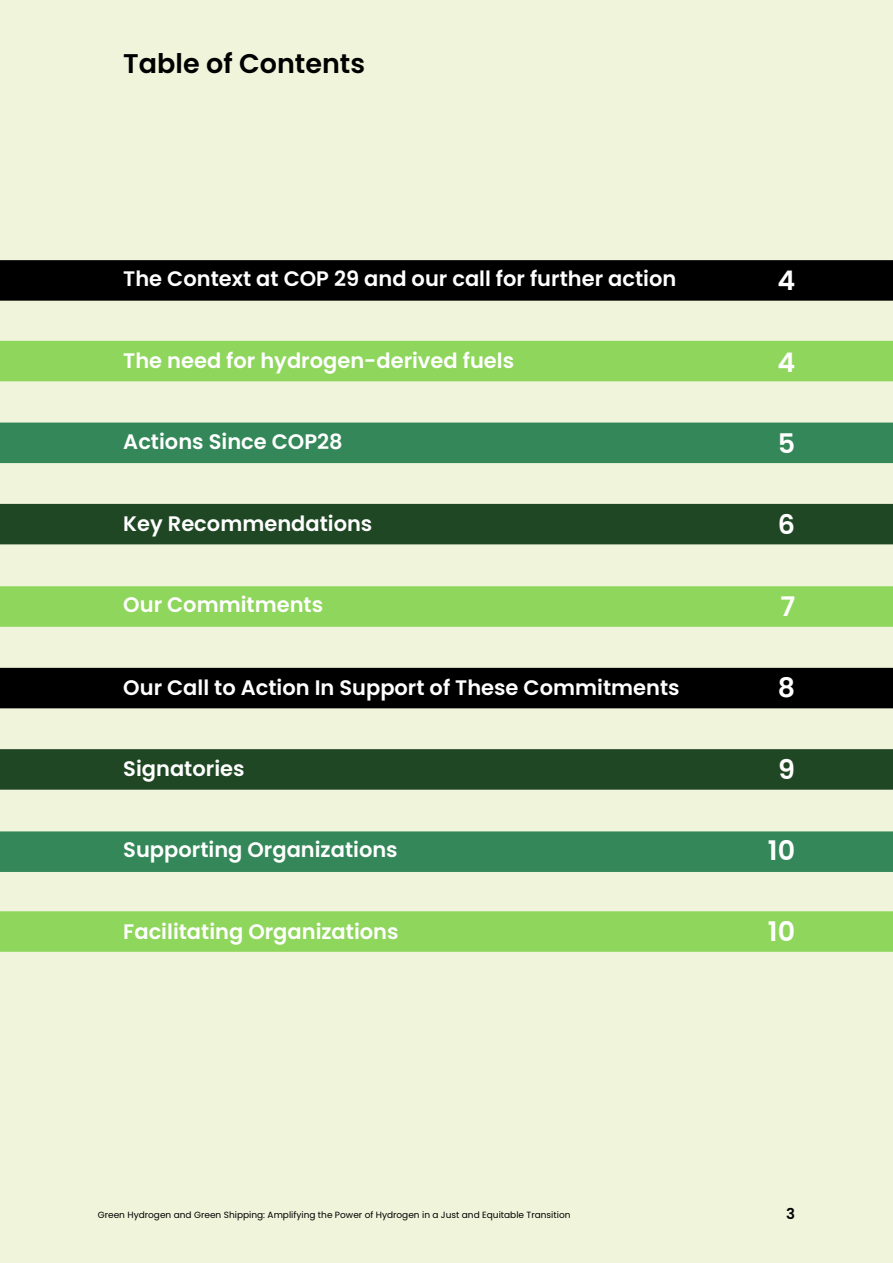
<style>
.page{position:relative;width:893px;height:1263px;background:#eff4da}
.page>*{position:absolute;margin:0;border:0;box-sizing:border-box;transform-origin:0 0}
.t1{font:600 27px "Poppins";color:#000}
.t2{font:600 27px "Poppins";color:#fff}
.t3{font:600 21px "Poppins";color:#fff}
.t4{font:600 15px "Poppins";color:#000}
.t5{font:9px "Poppins";color:#000}
</style>
<div class="page">
<div style="left:0;top:260px;width:893px;height:18px;background:#000"></div>
<svg style="left:0;top:278px;width:893px;height:267px"></svg>
<div style="left:0;top:934px;width:893px;height:18px;background:#8fd65c"></div>
<svg style="left:0;top:852px;width:893px;height:82px"></svg>
<svg style="left:0;top:586px;width:893px;height:266px"></svg>
<p class="t1" style="left:123px;top:48px;width:243px">Table of Contents</p>
<p class="t3" style="left:123px;top:266px;width:554px">The Context at COP 29 and our call for further action</p>
<p class="t2" style="left:777px;top:265px;width:19px">4</p>
<p class="t3" style="left:123px;top:348px;width:392px">The need for hydrogen-derived fuels</p>
<p class="t2" style="left:777px;top:347px;width:19px">4</p>
<p class="t3" style="left:123px;top:430px;width:221px">Actions Since COP28</p>
<p class="t2" style="left:778px;top:428px;width:19px">5</p>
<p class="t3" style="left:123px;top:511px;width:251px">Key Recommendations</p>
<p class="t2" style="left:778px;top:509px;width:19px">6</p>
<p class="t3" style="left:123px;top:593px;width:201px">Our Commitments</p>
<p class="t2" style="left:780px;top:591px;width:16px">7</p>
<p class="t3" style="left:123px;top:675px;width:558px">Our Call to Action In Support of These Commitments</p>
<p class="t2" style="left:778px;top:672px;width:19px">8</p>
<p class="t3" style="left:123px;top:756px;width:123px">Signatories</p>
<p class="t2" style="left:778px;top:754px;width:18px">9</p>
<p class="t3" style="left:123px;top:838px;width:276px">Supporting Organizations</p>
<p class="t2" style="left:768px;top:835px;width:29px">10</p>
<p class="t3" style="left:123px;top:919px;width:277px">Facilitating Organizations</p>
<p class="t2" style="left:768px;top:916px;width:29px">10</p>
<p class="t5" style="left:98px;top:1209px;width:474px">Green Hydrogen and Green Shipping: Amplifying the Power of Hydrogen in a Just and Equitable Transition</p>
<p class="t4" style="left:786px;top:1205px;width:10px">3</p>
</div>
